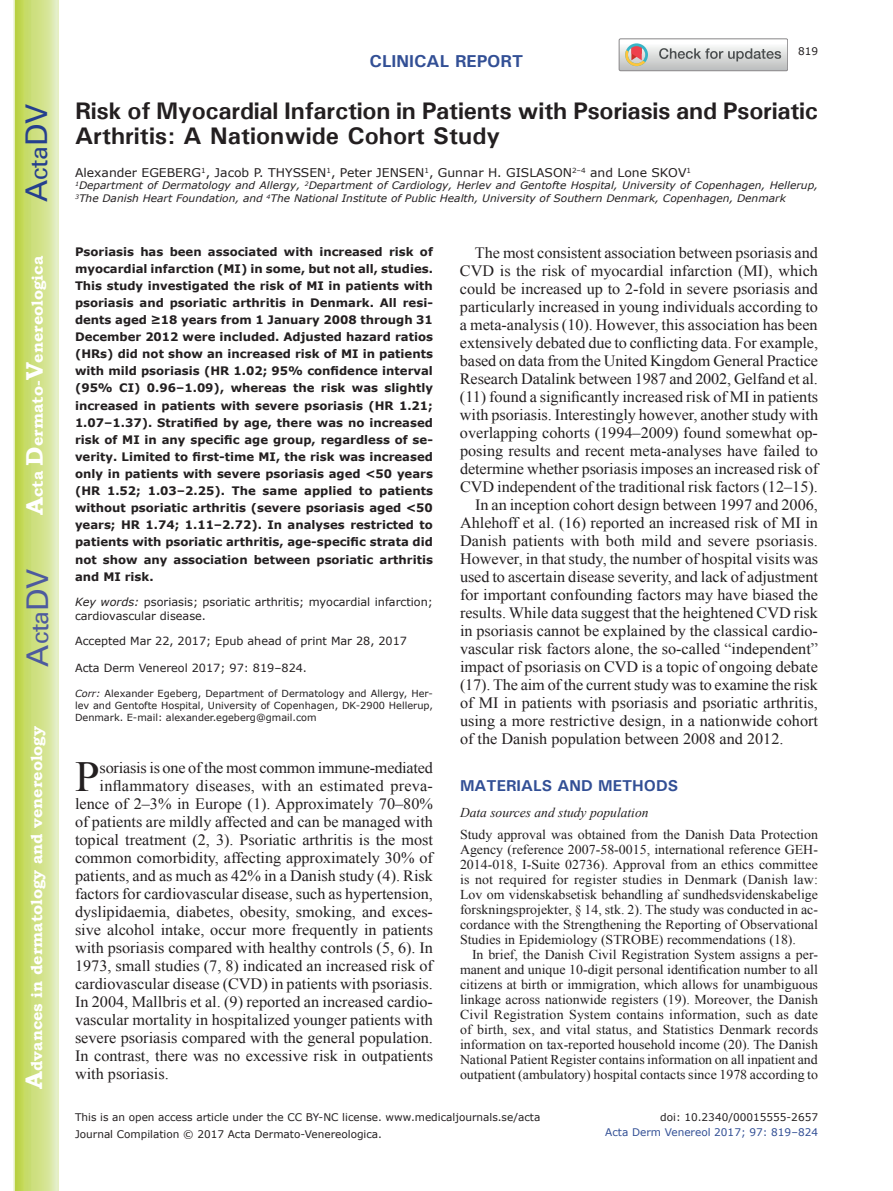
<style>
.page{position:relative;width:893px;height:1191px;background:#fff}
.page>*{position:absolute;margin:0;border:0;box-sizing:border-box;transform-origin:0 0}
.t1{font:42.9px "Times New Roman";color:#231f20}
.t2{font:30px "Univers";color:#4d5a9e}
.t3{font:30px "Univers";color:#253f8e}
.t4{font:700 24px/25.5px "Univers";letter-spacing:-.01em;color:#231f20}
.t5{font:700 17.25px "Univers";color:#324f95}
.t6{font:15.75px "Times New Roman";color:#231f20}
.t7{font:700 15.75px "Bookman Old Style";color:#fff}
.t8{font:700 15.75px "Univers";color:#324f95}
.t9{font:13.5px/15px "Times New Roman";color:#231f20;text-align:justify}
.t10{font:italic 13.5px "Times New Roman";color:#231f20}
.t11{font:12px "Verdana";color:#231f20}
.t12{font:700 11.7px/17.1px "Verdana";color:#231f20;text-align:justify}
.t13{font:11.25px/13.5px "Verdana";color:#231f20}
.t14{font:10.5px/16.8px "Verdana";color:#231f20}
.t15{font:10.5px "Verdana";color:#324f95}
.t16{font:italic 10.35px/12.8px "Verdana";color:#231f20}
.t17{font:9.75px/11.7px "Verdana";color:#231f20;text-align:justify}
.s1{font-size:24px}
.s2{font-style:italic}
</style>
<div class="page">
<svg style="left:14px;top:0;width:45px;height:1191px;background:#cfe084"></svg>
<svg style="left:619px;top:39px;width:169px;height:32px"></svg>
<h2 class="t3" style="left:19px;top:202px;width:100px;rotate:-90deg">A<span class="s1">cta</span>DV</h2>
<p class="t7" style="left:28px;top:515px;width:260px;rotate:-90deg"><span class="s1">A</span>cta <span class="s1">D</span>ermato-<span class="s1">V</span>enereologica</p>
<h2 class="t2" style="left:20px;top:666px;width:100px;rotate:-90deg">A<span class="s1">cta</span>DV</h2>
<p class="t7" style="left:27px;top:1088px;width:364px;rotate:-90deg"><span class="s1">A</span>dvances in dermatology and venereology</p>
<p class="t5" style="left:370px;top:50px;width:155px">CLINICAL REPORT</p>
<p class="t14" style="left:798px;top:43px;width:22px">819</p>
<h3 class="t4" style="left:75px;top:97px;width:745px">Risk of Myocardial Infarction in Patients with Psoriasis and Psoriatic<br>Arthritis: A Nationwide Cohort Study</h3>
<p class="t11" style="left:75px;top:164px;width:617px">Alexander EGEBERG<sup>1</sup>, Jacob P. THYSSEN<sup>1</sup>, Peter JENSEN<sup>1</sup>, Gunnar H. GISLASON<sup>2–4</sup> and Lone SKOV<sup>1</sup></p>
<p class="t16" style="left:75px;top:179px;width:745px"><sup>1</sup>Department of Dermatology and Allergy, <sup>2</sup>Department of Cardiology, Herlev and Gentofte Hospital, University of Copenhagen, Hellerup,<br><sup>3</sup>The Danish Heart Foundation, and <sup>4</sup>The National Institute of Public Health, University of Southern Denmark, Copenhagen, Denmark</p>
<p class="t12" style="left:75px;top:243px;width:359px">Psoriasis has been associated with increased risk of myocardial infarction (MI) in some, but not all, studies.<br>This study investigated the risk of MI in patients with psoriasis and psoriatic arthritis in Denmark. All resi&shy;dents aged ≥18 years from 1 January 2008 through 31<br>December 2012 were included. Adjusted hazard ratios (HRs) did not show an increased risk of MI in patients with mild psoriasis (HR 1.02; 95% confidence interval (95% CI) 0.96–1.09), whereas the risk was slightly increased in patients with severe psoriasis (HR 1.21; 1.07–1.37). Stratified by age, there was no increased risk of MI in any specific age group, regardless of se&shy;verity. Limited to first-time MI, the risk was increased only in patients with severe psoriasis aged &lt;50 years (HR 1.52; 1.03–2.25). The same applied to patients without psoriatic arthritis (severe psoriasis aged &lt;50 years; HR 1.74; 1.11–2.72). In analyses restricted to patients with psoriatic arthritis, age-specific strata did not show any association between psoriatic arthritis and MI risk.</p>
<p class="t13" style="left:75px;top:595px;width:359px"><span class="s2">Key words:</span> psoriasis; psoriatic arthritis; myocardial infarction; cardiovascular disease.</p>
<p class="t13" style="left:75px;top:634px;width:333px">Accepted Mar 22, 2017; Epub ahead of print Mar 28, 2017</p>
<p class="t13" style="left:75px;top:661px;width:234px">Acta Derm Venereol 2017; 97: 819–824.</p>
<p class="t17" style="left:75px;top:688px;width:359px"><span class="s2">Corr:</span> Alexander Egeberg, Department of Dermatology and Allergy, Her&shy;lev and Gentofte Hospital, University of Copenhagen, DK-2900 Hellerup, Denmark. E-mail: alexander.egeberg@gmail.com</p>
<h1 class="t1" style="left:75px;top:748px;width:26px">P</h1>
<p class="t6" style="left:100px;top:757px;width:335px">soriasis is one of the most common immune-mediated</p>
<p class="t6" style="left:100px;top:775px;width:335px">inflammatory diseases, with an estimated preva-</p>
<p class="t6" style="left:75px;top:793px;width:359px">lence of 2–3% in Europe (1). Approximately 70–80%</p>
<p class="t6" style="left:75px;top:811px;width:360px">of patients are mildly affected and can be managed with</p>
<p class="t6" style="left:75px;top:829px;width:360px">topical treatment (2, 3). Psoriatic arthritis is the most</p>
<p class="t6" style="left:75px;top:847px;width:360px">common comorbidity, affecting approximately 30% of</p>
<p class="t6" style="left:75px;top:865px;width:359px">patients, and as much as 42% in a Danish study (4). Risk</p>
<p class="t6" style="left:75px;top:883px;width:359px">factors for cardiovascular disease, such as hypertension,</p>
<p class="t6" style="left:75px;top:901px;width:359px">dyslipidaemia, diabetes, obesity, smoking, and exces-</p>
<p class="t6" style="left:75px;top:919px;width:360px">sive alcohol intake, occur more frequently in patients</p>
<p class="t6" style="left:75px;top:937px;width:359px">with psoriasis compared with healthy controls (5, 6). In</p>
<p class="t6" style="left:75px;top:955px;width:359px">1973, small studies (7, 8) indicated an increased risk of</p>
<p class="t6" style="left:75px;top:973px;width:359px">cardiovascular disease (CVD) in patients with psoriasis.</p>
<p class="t6" style="left:75px;top:991px;width:359px">In 2004, Mallbris et al. (9) reported an increased cardio-</p>
<p class="t6" style="left:75px;top:1009px;width:360px">vascular mortality in hospitalized younger patients with</p>
<p class="t6" style="left:75px;top:1027px;width:359px">severe psoriasis compared with the general population.</p>
<p class="t6" style="left:75px;top:1045px;width:359px">In contrast, there was no excessive risk in outpatients</p>
<p class="t6" style="left:75px;top:1063px;width:95px">with psoriasis.</p>
<p class="t6" style="left:475px;top:242px;width:344px">The most consistent association between psoriasis and</p>
<p class="t6" style="left:460px;top:260px;width:359px">CVD is the risk of myocardial infarction (MI), which</p>
<p class="t6" style="left:460px;top:278px;width:359px">could be increased up to 2-fold in severe psoriasis and</p>
<p class="t6" style="left:460px;top:296px;width:360px">particularly increased in young individuals according to</p>
<p class="t6" style="left:460px;top:314px;width:359px">a meta-analysis (10). However, this association has been</p>
<p class="t6" style="left:460px;top:332px;width:360px">extensively debated due to conflicting data. For example,</p>
<p class="t6" style="left:460px;top:350px;width:360px">based on data from the United Kingdom General Practice</p>
<p class="t6" style="left:460px;top:368px;width:359px">Research Datalink between 1987 and 2002, Gelfand et al.</p>
<p class="t6" style="left:460px;top:386px;width:360px">(11) found a significantly increased risk of MI in patients</p>
<p class="t6" style="left:460px;top:404px;width:360px">with psoriasis. Interestingly however, another study with</p>
<p class="t6" style="left:460px;top:422px;width:359px">overlapping cohorts (1994–2009) found somewhat op-</p>
<p class="t6" style="left:460px;top:440px;width:360px">posing results and recent meta-analyses have failed to</p>
<p class="t6" style="left:460px;top:458px;width:360px">determine whether psoriasis imposes an increased risk of</p>
<p class="t6" style="left:460px;top:476px;width:359px">CVD independent of the traditional risk factors (12–15).</p>
<p class="t6" style="left:475px;top:494px;width:344px">In an inception cohort design between 1997 and 2006,</p>
<p class="t6" style="left:460px;top:512px;width:359px">Ahlehoff et al. (16) reported an increased risk of MI in</p>
<p class="t6" style="left:460px;top:530px;width:359px">Danish patients with both mild and severe psoriasis.</p>
<p class="t6" style="left:460px;top:548px;width:360px">However, in that study, the number of hospital visits was</p>
<p class="t6" style="left:460px;top:566px;width:359px">used to ascertain disease severity, and lack of adjustment</p>
<p class="t6" style="left:460px;top:584px;width:359px">for important confounding factors may have biased the</p>
<p class="t6" style="left:460px;top:602px;width:359px">results. While data suggest that the heightened CVD risk</p>
<p class="t6" style="left:460px;top:620px;width:359px">in psoriasis cannot be explained by the classical cardio-</p>
<p class="t6" style="left:460px;top:638px;width:360px">vascular risk factors alone, the so-called “independent”</p>
<p class="t6" style="left:460px;top:656px;width:359px">impact of psoriasis on CVD is a topic of ongoing debate</p>
<p class="t6" style="left:460px;top:674px;width:359px">(17). The aim of the current study was to examine the risk</p>
<p class="t6" style="left:460px;top:692px;width:359px">of MI in patients with psoriasis and psoriatic arthritis,</p>
<p class="t6" style="left:460px;top:710px;width:360px">using a more restrictive design, in a nationwide cohort</p>
<p class="t6" style="left:460px;top:728px;width:325px">of the Danish population between 2008 and 2012.</p>
<p class="t8" style="left:460px;top:775px;width:220px">MATERIALS AND METHODS</p>
<p class="t10" style="left:460px;top:803px;width:190px">Data sources and study population</p>
<p class="t9" style="left:460px;top:827px;width:360px">Study approval was obtained from the Danish Data Protection Agency (reference 2007-58-0015, international reference GEH-2014-018, I-Suite 02736). Approval from an ethics committee is not required for register studies in Denmark (Danish law:<br>Lov om videnskabsetisk behandling af sundhedsvidenskabelige forskningsprojekter, § 14, stk. 2). The study was conducted in ac&shy;cordance with the Strengthening the Reporting of Observational Studies in Epidemiology (STROBE) recommendations (18).</p>
<p class="t9" style="left:460px;top:947px;width:360px;text-indent:12px">In brief, the Danish Civil Registration System assigns a per&shy;manent and unique 10-digit personal identification number to all citizens at birth or immigration, which allows for unambiguous linkage across nationwide registers (19). Moreover, the Danish Civil Registration System contains information, such as date of birth, sex, and vital status, and Statistics Denmark records information on tax-reported household income (20). The Danish National Patient Register contains information on all inpatient and outpatient (ambulatory) hospital contacts since 1978 according to</p>
<p class="t14" style="left:75px;top:1108px;width:467px">This is an open access article under the CC BY-NC license. www.medicaljournals.se/acta<br>Journal Compilation © 2017 Acta Dermato-Venereologica.</p>
<p class="t14" style="left:660px;top:1108px;width:159px">doi: 10.2340/00015555-2657</p>
<p class="t15" style="left:605px;top:1125px;width:214px">Acta Derm Venereol 2017; 97: 819–824</p>
</div>
